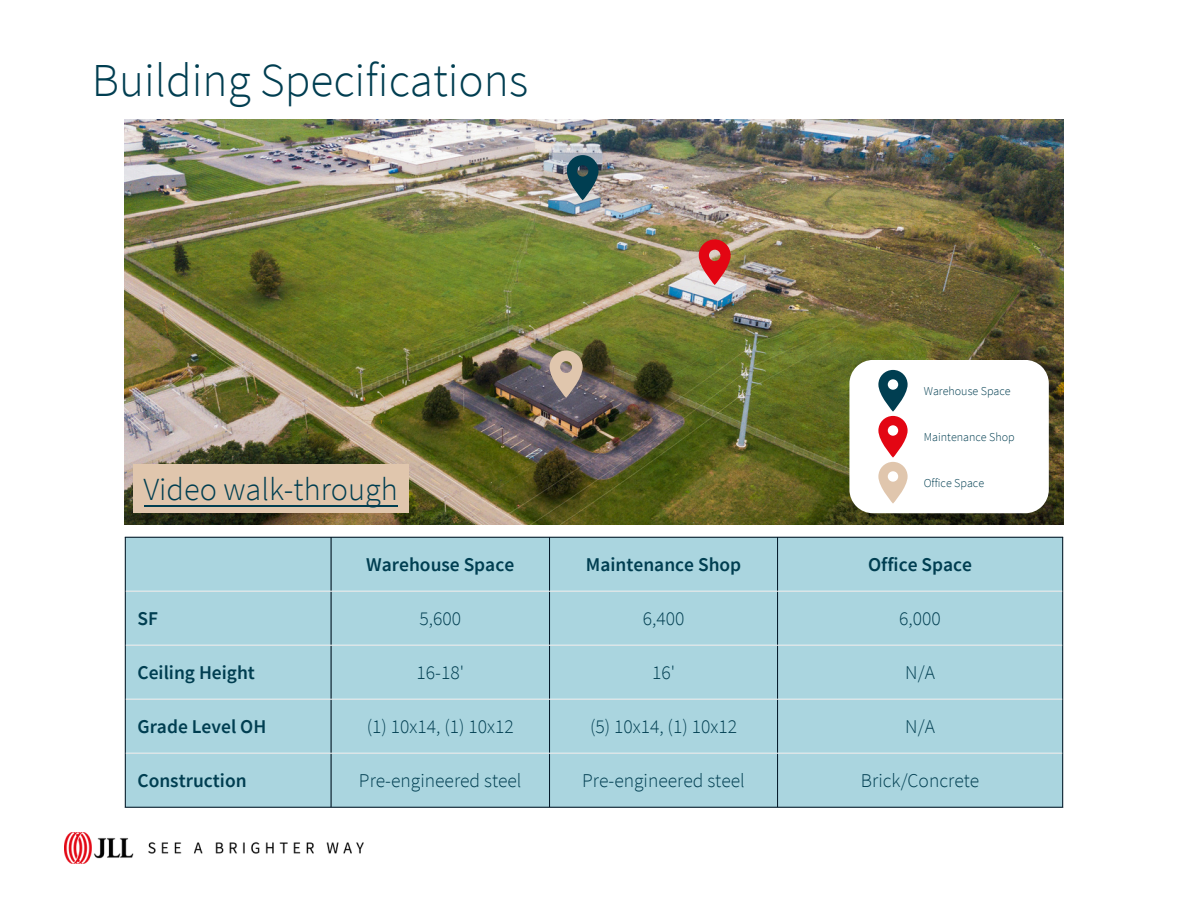
<style>
.page{position:relative;width:1188px;height:918px;background:#fff}
.page>*{position:absolute;margin:0;border:0;box-sizing:border-box;transform-origin:0 0}
.t1{font:300 47.25px "Source Sans Pro";color:#003e51}
.t2{font:300 32.25px "Source Sans Pro";color:#003e51}
.t3{font:300 19.5px "Source Sans Pro";color:#003e51}
.t4{font:600 19.5px "Source Sans Pro";color:#003e51}
.t5{font:300 12px "Source Sans Pro";color:#003e51}
</style>
<div class="page">
<img style="left:65px;top:833px;width:299px;height:30px">
<div style="left:126px;top:538px;width:936px;height:269px;background:#aad5df"></div>
<hr style="left:125px;top:538px;width:1px;height:269px;background:#011727">
<hr style="left:331px;top:538px;width:1px;height:269px;background:#011727">
<hr style="left:549px;top:538px;width:1px;height:269px;background:#011727">
<hr style="left:777px;top:538px;width:1px;height:269px;background:#011727">
<hr style="left:1062px;top:538px;width:1px;height:269px;background:#011727">
<hr style="left:125px;top:537px;width:938px;height:1px;background:#011727">
<hr style="left:125px;top:807px;width:938px;height:1px;background:#011727">
<hr style="left:126px;top:591px;width:936px;height:1px;background:#fff">
<hr style="left:126px;top:645px;width:936px;height:1px;background:#fff">
<hr style="left:126px;top:699px;width:936px;height:1px;background:#fff">
<hr style="left:126px;top:753px;width:936px;height:1px;background:#fff">
<img style="left:125px;top:120px;width:938px;height:405px">
<svg style="left:550px;top:350px;width:32px;height:48px"></svg>
<svg style="left:699px;top:239px;width:31px;height:46px"></svg>
<svg style="left:567px;top:155px;width:31px;height:45px"></svg>
<svg style="left:849px;top:360px;width:200px;height:153px"></svg>
<div style="left:133px;top:465px;width:276px;height:48px;background:#e0c6ad"></div>
<hr style="left:144px;top:506px;width:254px;height:1px;background:#003e51">
<p class="t1" style="left:92px;top:50px;width:438px">Building Specifications</p>
<p class="t2" style="left:143px;top:468px;width:256px">Video walk-through</p>
<p class="t5" style="left:924px;top:383px;width:88px">Warehouse Space</p>
<p class="t5" style="left:924px;top:429px;width:93px">Maintenance Shop</p>
<p class="t5" style="left:924px;top:475px;width:62px">Office Space</p>
<h1 class="t4" style="left:366px;top:552px;width:149px">Warehouse Space</h1>
<p class="t4" style="left:586px;top:552px;width:157px">Maintenance Shop</p>
<h2 class="t4" style="left:868px;top:552px;width:105px">Office Space</h2>
<p class="t4" style="left:137px;top:606px;width:22px">SF</p>
<p class="t3" style="left:419px;top:606px;width:43px">5,600</p>
<p class="t3" style="left:643px;top:606px;width:43px">6,400</p>
<p class="t3" style="left:899px;top:606px;width:43px">6,000</p>
<p class="t4" style="left:137px;top:660px;width:119px">Ceiling Height</p>
<p class="t3" style="left:417px;top:660px;width:49px">16-18'</p>
<p class="t3" style="left:652px;top:660px;width:24px">16'</p>
<p class="t3" style="left:905px;top:660px;width:31px">N/A</p>
<p class="t4" style="left:137px;top:714px;width:130px">Grade Level OH</p>
<p class="t3" style="left:367px;top:714px;width:148px">(1) 10x14, (1) 10x12</p>
<p class="t3" style="left:590px;top:714px;width:148px">(5) 10x14, (1) 10x12</p>
<p class="t3" style="left:905px;top:714px;width:31px">N/A</p>
<p class="t4" style="left:137px;top:768px;width:111px">Construction</p>
<p class="t3" style="left:359px;top:768px;width:164px">Pre-engineered steel</p>
<p class="t3" style="left:582px;top:768px;width:164px">Pre-engineered steel</p>
<p class="t3" style="left:861px;top:768px;width:120px">Brick/Concrete</p>
</div>
